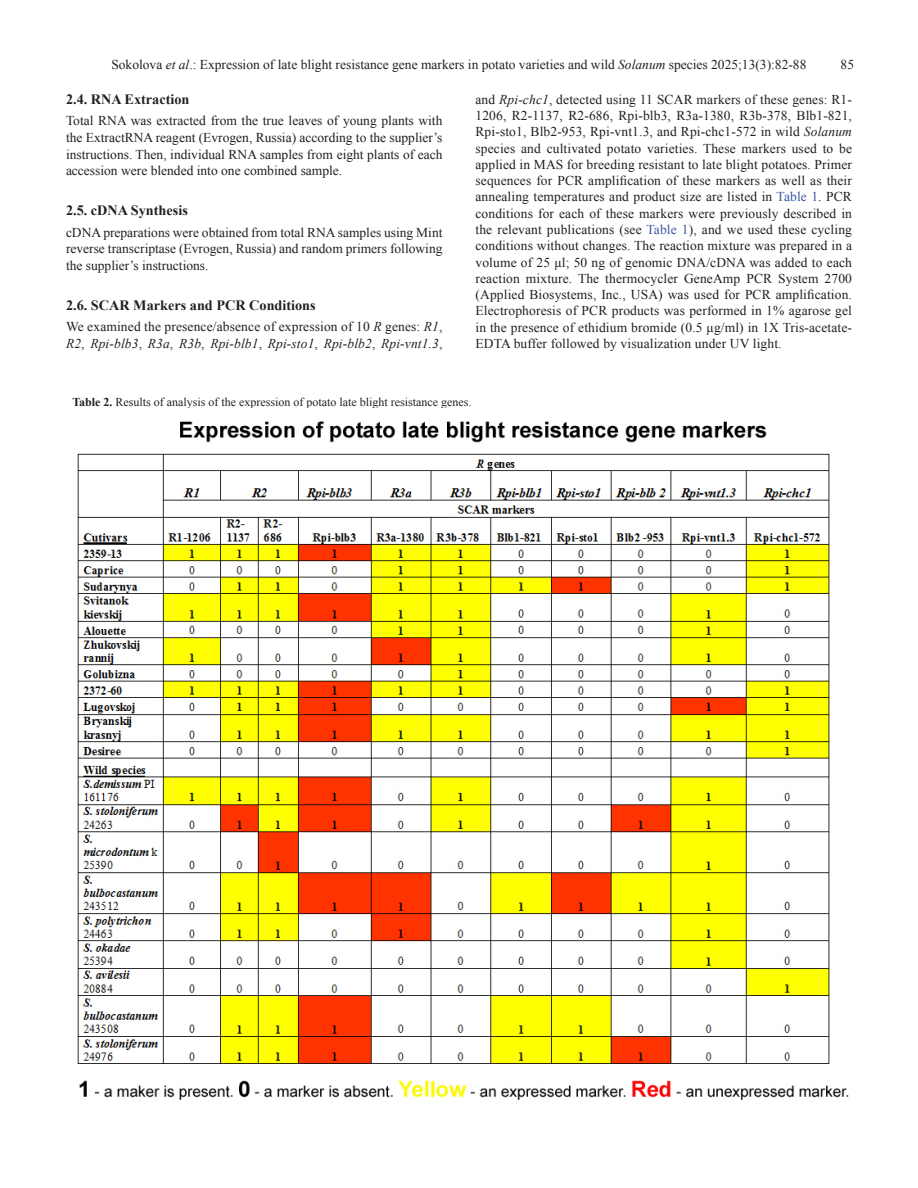
<style>
.page{position:relative;width:918px;height:1188px;background:#fff}
.page>*{position:absolute;margin:0;border:0;box-sizing:border-box;transform-origin:0 0}
.B_Head{font:700 14.25px "Times New Roman";color:#231f20}
.Para{font:13.5px/16.2px "Times New Roman";color:#231f20;text-align:justify}
.Table_Caption{font:12px "Times New Roman";color:#231f20}
.s1{font-style:italic}
.s2{color:#3a53a3}
.s3{font-weight:700}
</style>
<div class="page">
<img style="left:77px;top:421px;width:772px;height:679px">
<p class="Para" style="left:111px;top:56px;width:697px">Sokolova <span class="s1">et al</span>.: Expression of late blight resistance gene markers in potato varieties and wild <span class="s1">Solanum</span> species 2025;13(3):82-88</p>
<p class="Para" style="left:841px;top:56px;width:15px">85</p>
<p class="B_Head" style="left:66px;top:90px;width:125px">2.4. RNA Extraction</p>
<p class="Para" style="left:66px;top:112px;width:378px;line-height:16.6px">Total RNA was extracted from the true leaves of young plants with the ExtractRNA reagent (Evrogen, Russia) according to the supplier’s instructions. Then, individual RNA samples from eight plants of each accession were blended into one combined sample.</p>
<p class="B_Head" style="left:66px;top:201px;width:123px">2.5. cDNA Synthesis</p>
<p class="Para" style="left:66px;top:224px;width:378px;line-height:16.6px">cDNA preparations were obtained from total RNA samples using Mint reverse transcriptase (Evrogen, Russia) and random primers following the supplier’s instructions.</p>
<p class="B_Head" style="left:66px;top:295px;width:251px">2.6. SCAR Markers and PCR Conditions</p>
<p class="Para" style="left:66px;top:318px;width:378px;line-height:16.6px">We examined the presence/absence of expression of 10 <span class="s1">R</span> genes: <span class="s1">R1</span>,<br><span class="s1">R2</span>, <span class="s1">Rpi-blb3</span>, <span class="s1">R3a</span>, <span class="s1">R3b</span>, <span class="s1">Rpi-blb1</span>, <span class="s1">Rpi-sto1</span>, <span class="s1">Rpi-blb2</span>, <span class="s1">Rpi-vnt1.3</span>,</p>
<p class="Para" style="left:476px;top:91px;width:378px">and <span class="s1">Rpi-chc1</span>, detected using 11 SCAR markers of these genes: R1- 1206, R2-1137, R2-686, Rpi-blb3, R3a-1380, R3b-378, Blb1-821, Rpi-sto1, Blb2-953, Rpi-vnt1.3, and Rpi-chc1-572 in wild <span class="s1">Solanum </span>species and cultivated potato varieties. These markers used to be applied in MAS for breeding resistant to late blight potatoes. Primer sequences for PCR amplification of these markers as well as their annealing temperatures and product size are listed in <span class="s2">Table 1</span>. PCR conditions for each of these markers were previously described in the relevant publications (see <span class="s2">Table 1</span>), and we used these cycling conditions without changes. The reaction mixture was prepared in a volume of 25 μl; 50 ng of genomic DNA/cDNA was added to each reaction mixture. The thermocycler GeneAmp PCR System 2700 (Applied Biosystems, Inc., USA) was used for PCR amplification.<br>Electrophoresis of PCR products was performed in 1% agarose gel in the presence of ethidium bromide (0.5 μg/ml) in 1X Tris-acetate-EDTA buffer followed by visualization under UV light.</p>
<p class="Table_Caption" style="left:72px;top:394px;width:401px"><span class="s3">Table 2.</span> Results of analysis of the expression of potato late blight resistance genes.</p>
</div>
